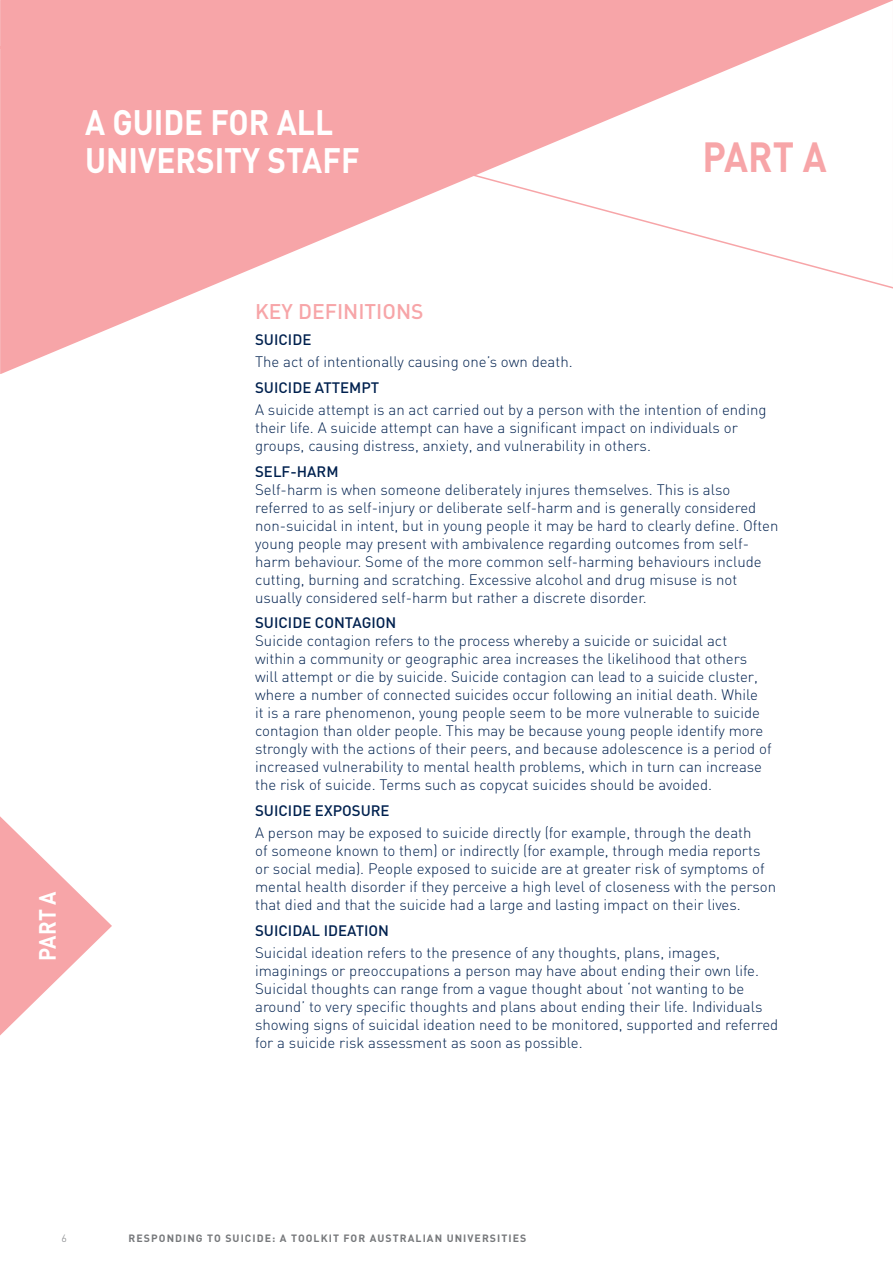
<style>
.page{position:relative;width:893px;height:1263px;background:#fff}
.page>*{position:absolute;margin:0;border:0;box-sizing:border-box;transform-origin:0 0}
.t1{font:700 41.7px "DIN";color:#f7a5a8;scale:.9 1}
.t2{font:700 34.95px/37.8px "DIN";color:#fff;scale:.9 1}
.t3{font:700 23.25px "DIN";color:#fff;scale:.9 1}
.t4{font:500 21px "DIN";color:#f7a5a8}
.t5{font:300 15px/18px "DIN";color:#00214f}
.t6{font:500 15px "DIN";color:#00214f}
.t7{font:700 10.5px "DIN";letter-spacing:.1em;color:#76787b}
.t8{font:300 10.5px "DIN";color:#76787b}
</style>
<div class="page">
<svg style="left:1px;top:0;width:892px;height:374px;fill:#f7a8ab"></svg>
<svg style="left:0;top:816px;width:112px;height:219px"></svg>
<svg style="left:0;top:0;width:1px;height:374px"></svg>
<p class="t2" style="left:85px;top:102px;width:307px">A GUIDE FOR ALL<br>UNIVERSITY STAFF</p>
<p class="t1" style="left:702px;top:130px;width:139px">PART A</p>
<p class="t3" style="left:32px;top:961px;width:79px;rotate:-90deg">PART A</p>
<p class="t3" style="left:64px;top:891px;width:79px;rotate:90deg">PART A</p>
<p class="t4" style="left:255px;top:298px;width:170px">KEY DEFINITIONS</p>
<p class="t6" style="left:255px;top:330px;width:58px">SUICIDE</p>
<p class="t5" style="left:255px;top:353px;width:319px">The act of intentionally causing one’s own death.</p>
<p class="t6" style="left:255px;top:378px;width:126px">SUICIDE ATTEMPT</p>
<p class="t5" style="left:255px;top:401px;width:513px">A suicide attempt is an act carried out by a person with the intention of ending their life. A suicide attempt can have a significant impact on individuals or groups, causing distress, anxiety, and vulnerability in others.</p>
<p class="t6" style="left:255px;top:462px;width:85px">SELF-HARM</p>
<p class="t5" style="left:255px;top:480px;width:525px">Self-harm is when someone deliberately injures themselves. This is also referred to as self-injury or deliberate self-harm and is generally considered non-suicidal in intent, but in young people it may be hard to clearly define. Often young people may present with ambivalence regarding outcomes from self&shy;harm behaviour. Some of the more common self-harming behaviours include cutting, burning and scratching. Excessive alcohol and drug misuse is not usually considered self-harm but rather a discrete disorder.</p>
<p class="t6" style="left:255px;top:613px;width:143px">SUICIDE CONTAGION</p>
<p class="t5" style="left:255px;top:632px;width:518px">Suicide contagion refers to the process whereby a suicide or suicidal act<br>within a community or geographic area increases the likelihood that others will attempt or die by suicide. Suicide contagion can lead to a suicide cluster, where a number of connected suicides occur following an initial death. While<br>it is a rare phenomenon, young people seem to be more vulnerable to suicide contagion than older people. This may be because young people identify more strongly with the actions of their peers, and because adolescence is a period of increased vulnerability to mental health problems, which in turn can increase the risk of suicide. Terms such as copycat suicides should be avoided.</p>
<p class="t6" style="left:255px;top:801px;width:136px">SUICIDE EXPOSURE</p>
<p class="t5" style="left:255px;top:824px;width:523px">A person may be exposed to suicide directly (for example, through the death<br>of someone known to them) or indirectly (for example, through media reports or social media). People exposed to suicide are at greater risk of symptoms of mental health disorder if they perceive a high level of closeness with the person that died and that the suicide had a large and lasting impact on their lives.</p>
<p class="t6" style="left:255px;top:921px;width:135px">SUICIDAL IDEATION</p>
<p class="t5" style="left:255px;top:944px;width:525px">Suicidal ideation refers to the presence of any thoughts, plans, images, imaginings or preoccupations a person may have about ending their own life.<br>Suicidal thoughts can range from a vague thought about ‘not wanting to be around’ to very specific thoughts and plans about ending their life. Individuals showing signs of suicidal ideation need to be monitored, supported and referred for a suicide risk assessment as soon as possible.</p>
<p class="t8" style="left:62px;top:1231px;width:7px">6</p>
<p class="t7" style="left:129px;top:1231px;width:399px">RESPONDING TO SUICIDE: A TOOLKIT FOR AUSTRALIAN UNIVERSITIES</p>
</div>
